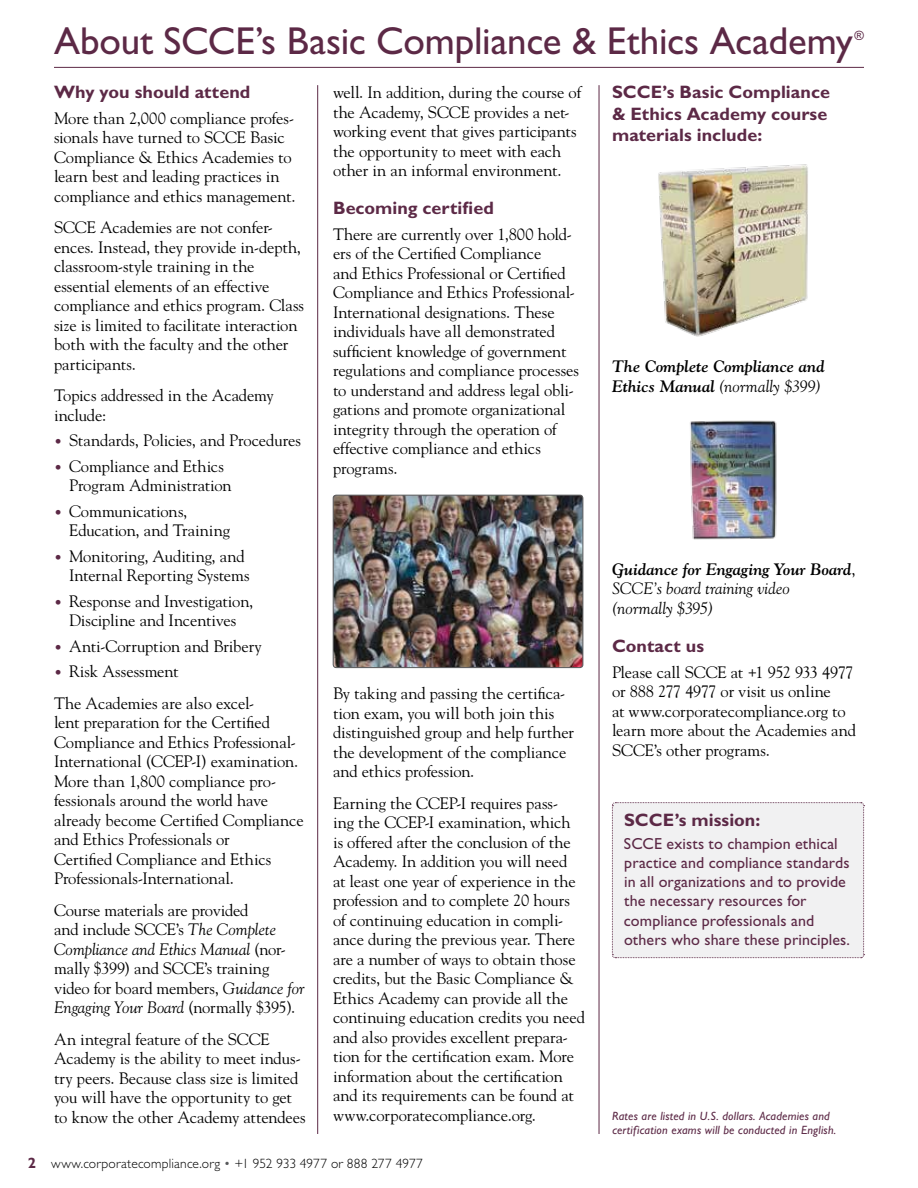
<style>
.page{position:relative;width:918px;height:1188px;background:#fff}
.page>*{position:absolute;margin:0;border:0;box-sizing:border-box;transform-origin:0 0}
.t1{font:39px "Gill Sans Std";letter-spacing:-.005em;color:#5c2946}
.t2{font:700 18px/21.6px "Gill Sans Std";letter-spacing:.005em;color:#5c2946}
.t3{font:16.5px/19.5px "Goudy Std";letter-spacing:-.005em;color:#000}
.t4{font:italic 16.5px/19.5px "Goudy Std";letter-spacing:.005em;color:#000}
.t5{font:italic 700 16.5px/19.5px "Goudy Std";color:#000}
.t6{font:16.05px/19.2px "Gill Sans Std";letter-spacing:.005em;color:#5c2946}
.t7{font:300 13.5px "Gill Sans Std";letter-spacing:.015em;color:#000}
.t8{font:12.9px "Gill Sans Std";color:#5c2946}
.t9{font:italic 12px/14.4px "Gill Sans Std";letter-spacing:.02em;color:#5c2946}
.s1{font-size:13.5px;color:#5c2946}
.s2{font-style:italic}
.s3{font-weight:700;font-size:15px;color:#5c2946}
.s4{color:#58595b}
.s5{font-weight:400}
.s6{font-weight:700}
.s7{font-style:normal}
</style>
<div class="page">
<hr style="left:317px;top:85px;width:1px;height:1049px;background:#5c2946">
<hr style="left:599px;top:85px;width:1px;height:1049px;background:#5c2946">
<img style="left:333px;top:495px;width:250px;height:173px">
<div style="left:333px;top:495px;width:250px;height:173px;border:1px solid #58595b;border-radius:3px"></div>
<img style="left:658px;top:164px;width:150px;height:173px">
<img style="left:690px;top:420px;width:87px;height:120px">
<div style="left:612px;top:802px;width:253px;height:157px;background:#f1f1f2"></div>
<hr style="left:54px;top:67px;width:810px;height:1px;background:#5c2946">
<h1 class="t1" style="left:54px;top:18px;width:801px">About SCCE’s Basic Compliance &amp; Ethics Academy</h1>
<p class="t8" style="left:854px;top:28px;width:11px">®</p>
<p class="t2" style="left:54px;top:81px;width:198px">Why you should attend</p>
<p class="t3" style="left:54px;top:108px;width:243px">More than 2,000 compliance profes&shy;sionals have turned to SCCE Basic Compliance &amp; Ethics Academies to learn best and leading practices in compliance and ethics management.</p>
<p class="t3" style="left:54px;top:217px;width:252px">SCCE Academies are not confer&shy;ences. Instead, they provide in-depth, classroom-style training in the essential elements of an effective compliance and ethics program. Class size is limited to facilitate interaction both with the faculty and the other participants.</p>
<p class="t3" style="left:54px;top:385px;width:221px">Topics addressed in the Academy include:</p>
<p class="t3" style="left:54px;top:430px;width:248px"><span class="s1">•</span> Standards, Policies, and Procedures</p>
<p class="t3" style="left:69px;top:456px;width:164px;text-indent:-15px"><span class="s1">•</span> Compliance and Ethics<br>Program Administration</p>
<p class="t3" style="left:69px;top:501px;width:163px;text-indent:-15px"><span class="s1">•</span> Communications,<br>Education, and Training</p>
<p class="t3" style="left:54px;top:546px;width:197px;text-align:right"><span class="s1">•</span> Monitoring, Auditing, and<br>Internal Reporting Systems</p>
<p class="t3" style="left:54px;top:591px;width:201px;text-align:center"><span class="s1">•</span> Response and Investigation,<br>Discipline and Incentives</p>
<p class="t3" style="left:54px;top:636px;width:209px"><span class="s1">•</span> Anti-Corruption and Bribery</p>
<p class="t3" style="left:54px;top:655px;width:202px;line-height:31.5px"><span class="s1">•</span> Risk Assessment<br>The Academies are also excel-</p>
<p class="t3" style="left:54px;top:712px;width:251px">lent preparation for the Certified Compliance and Ethics Professional-International (CCEP‑I) examination.<br>More than 1,800 compliance pro&shy;fessionals around the world have already become Certified Compliance and Ethics Professionals or<br>Certified Compliance and Ethics Professionals-International.</p>
<p class="t3" style="left:54px;top:900px;width:252px">Course materials are provided<br>and include SCCE’s <span class="s2">The Complete Compliance and Ethics Manual</span> (nor&shy;mally $399) and SCCE’s training video for board members, <span class="s2">Guidance for Engaging Your Board</span> (normally $395).</p>
<p class="t3" style="left:54px;top:1029px;width:253px">An integral feature of the SCCE Academy is the ability to meet indus&shy;try peers. Because class size is limited you will have the opportunity to get to know the other Academy attendees</p>
<p class="t3" style="left:333px;top:82px;width:250px">well. In addition, during the course of the Academy, SCCE provides a net&shy;working event that gives participants the opportunity to meet with each other in an informal environment.</p>
<p class="t2" style="left:333px;top:197px;width:162px">Becoming certified</p>
<p class="t3" style="left:333px;top:224px;width:248px">There are currently over 1,800 hold&shy;ers of the Certified Compliance<br>and Ethics Professional or Certified Compliance and Ethics Professional-International designations. These individuals have all demonstrated sufficient knowledge of government regulations and compliance processes to understand and address legal obli&shy;gations and promote organizational integrity through the operation of effective compliance and ethics programs.</p>
<p class="t3" style="left:333px;top:684px;width:243px">By taking and passing the certifica&shy;tion exam, you will both join this distinguished group and help further the development of the compliance and ethics profession.</p>
<p class="t3" style="left:333px;top:793px;width:254px">Earning the CCEP-I requires pass-<br>ing the CCEP-I examination, which<br>is offered after the conclusion of the Academy. In addition you will need<br>at least one year of experience in the profession and to complete 20 hours of continuing education in compli&shy;ance during the previous year. There are a number of ways to obtain those credits, but the Basic Compliance &amp; Ethics Academy can provide all the continuing education credits you need and also provides excellent prepara&shy;tion for the certification exam. More information about the certification and its requirements can be found at www.corporatecompliance.org.</p>
<p class="t7" style="left:28px;top:1156px;width:397px"><span class="s3">2</span> www.corporatecompliance.org <span class="s4">•</span> +1 952 933 4977 or 888 277 4977</p>
<p class="t2" style="left:612px;top:81px;width:220px">SCCE’s Basic Compliance &amp; Ethics Academy course materials include:</p>
<p class="t5" style="left:612px;top:357px;width:214px">The Complete Compliance and<br>Ethics Manual <span class="s5">(normally $399)</span></p>
<p class="t4" style="left:612px;top:559px;width:245px"><span class="s6">Guidance for Engaging Your Board</span><span class="s7">,<br></span>SCCE’s board training video<br>(normally $395)</p>
<p class="t2" style="left:612px;top:635px;width:94px">Contact us</p>
<p class="t3" style="left:612px;top:662px;width:245px">Please call SCCE at +1 952 933 4977 or 888 277 4977 or visit us online<br>at www.corporatecompliance.org to learn more about the Academies and<br>SCCE’s other programs.</p>
<p class="t2" style="left:624px;top:809px;width:138px">SCCE’s mission:</p>
<p class="t6" style="left:624px;top:834px;width:228px">SCCE exists to champion ethical practice and compliance standards in all organizations and to provide the necessary resources for compliance professionals and others who share these principles.</p>
<p class="t9" style="left:612px;top:1108px;width:226px">Rates are listed in U.S. dollars. Academies and certification exams will be conducted in English.</p>
</div>
